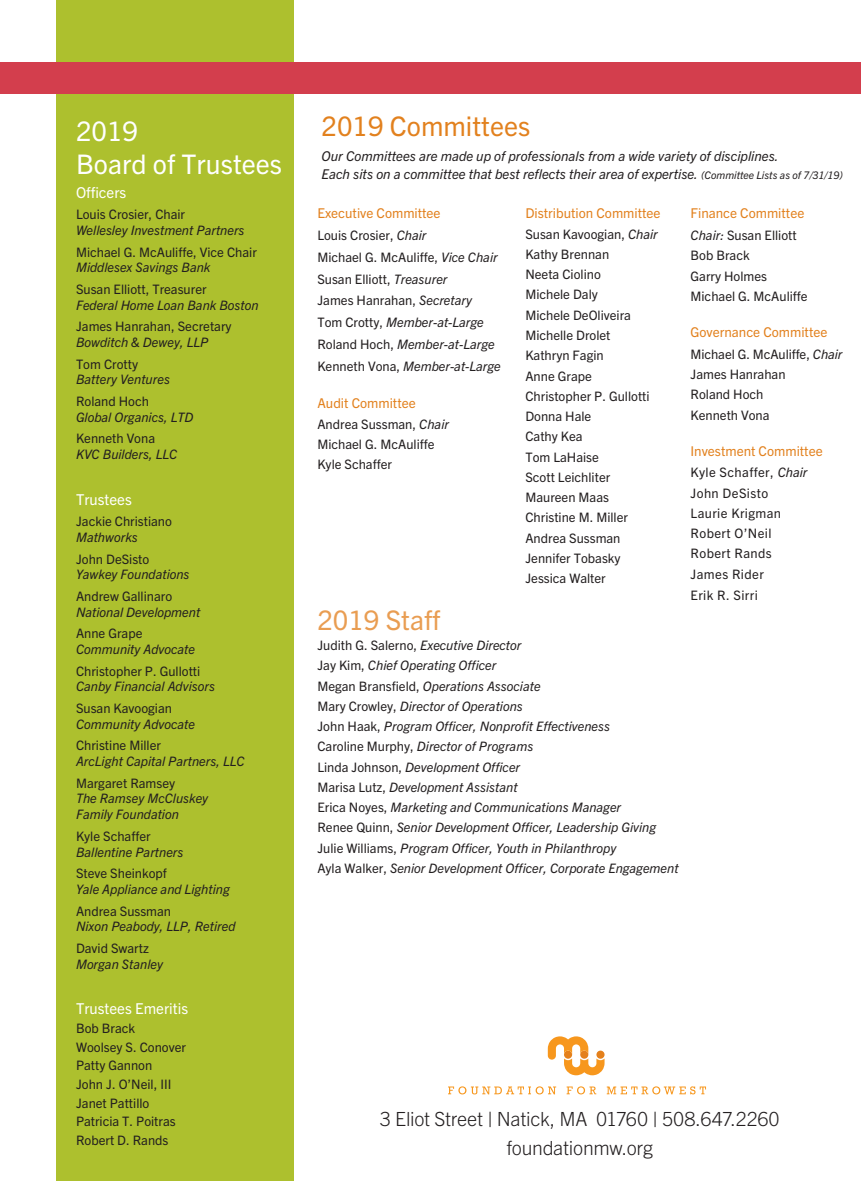
<style>
.page{position:relative;width:861px;height:1181px;background:#fff}
.page>*{position:absolute;margin:0;border:0;box-sizing:border-box;transform-origin:0 0}
.t1{font:27px/32.4px "Trade Gothic Next LT Pro";color:#fff}
.t2{font:27px "Trade Gothic Next LT Pro";color:#e2811e}
.t3{font:27px "Trade Gothic Next LT Pro";color:#e99d52}
.t4{font:300 19.5px/29px "Trade Gothic Next LT Pro";letter-spacing:-.015em;color:#231f20;text-align:center}
.t5{font:15px "Trade Gothic Next LT Pro";color:#fff}
.t6{font:italic 13.5px/18px "Trade Gothic Next LT Pro";color:#231f20}
.t7{font:13.5px "Trade Gothic Next LT Pro";color:#e2811e}
.t8{font:13.05px/20.2px "Trade Gothic Next LT Pro";color:#231f20}
.t9{font:italic 13.05px/20.2px "Trade Gothic Next LT Pro";color:#231f20}
.t10{font:13.05px/20.4px "Trade Gothic Next LT Pro";letter-spacing:.03em;color:#231f20}
.s1{font-size:10.5px}
.s2{font-style:italic}
.s3{font-style:normal}
</style>
<div class="page">
<div style="left:56px;top:0;width:238px;height:1180px;background:#adc02e"></div>
<hr style="left:860px;top:0;width:1px;height:335px;background:#adc02e">
<hr style="left:860px;top:0;width:1px;height:239px;background:#f89b33">
<div style="left:0;top:62px;width:860px;height:31px;background:#d33e4d"></div>
<svg style="left:448px;top:1086px;width:108px;height:8px"></svg>
<svg style="left:566px;top:1086px;width:30px;height:8px"></svg>
<svg style="left:606px;top:1086px;width:99px;height:8px"></svg>
<svg style="left:547px;top:1036px;width:57px;height:39px"></svg>
<h1 class="t1" style="left:76px;top:113px;width:207px">2019<br>Board of Trustees</h1>
<p class="t5" style="left:76px;top:182px;width:52px">Officers</p>
<p class="t8" style="left:76px;top:203px;width:111px">Louis Crosier, Chair</p>
<p class="t9" style="left:76px;top:219px;width:170px">Wellesley Investment Partners</p>
<p class="t8" style="left:76px;top:241px;width:182px">Michael G. McAuliffe, Vice Chair</p>
<p class="t9" style="left:76px;top:256px;width:136px">Middlesex Savings Bank</p>
<p class="t8" style="left:76px;top:278px;width:132px">Susan Elliott, Treasurer</p>
<p class="t9" style="left:76px;top:294px;width:184px">Federal Home Loan Bank Boston</p>
<p class="t8" style="left:76px;top:315px;width:157px">James Hanrahan, Secretary</p>
<p class="t9" style="left:76px;top:331px;width:134px">Bowditch &amp; Dewey, LLP</p>
<p class="t8" style="left:76px;top:353px;width:64px">Tom Crotty</p>
<p class="t9" style="left:76px;top:368px;width:95px">Battery Ventures</p>
<p class="t8" style="left:76px;top:390px;width:74px">Roland Hoch</p>
<p class="t9" style="left:76px;top:406px;width:119px">Global Organics, LTD</p>
<p class="t8" style="left:76px;top:427px;width:80px">Kenneth Vona</p>
<p class="t9" style="left:76px;top:443px;width:103px">KVC Builders, LLC</p>
<p class="t5" style="left:76px;top:488px;width:57px">Trustees</p>
<p class="t8" style="left:76px;top:510px;width:97px">Jackie Christiano</p>
<p class="t9" style="left:76px;top:526px;width:63px">Mathworks</p>
<p class="t8" style="left:76px;top:548px;width:75px">John DeSisto</p>
<p class="t9" style="left:76px;top:563px;width:115px">Yawkey Foundations</p>
<p class="t8" style="left:76px;top:585px;width:98px">Andrew Gallinaro</p>
<p class="t9" style="left:76px;top:601px;width:126px">National Development</p>
<p class="t8" style="left:76px;top:622px;width:68px">Anne Grape</p>
<p class="t9" style="left:76px;top:638px;width:120px">Community Advocate</p>
<p class="t8" style="left:76px;top:660px;width:126px">Christopher P. Gullotti</p>
<p class="t9" style="left:76px;top:675px;width:140px">Canby Financial Advisors</p>
<p class="t8" style="left:76px;top:697px;width:97px">Susan Kavoogian</p>
<p class="t9" style="left:76px;top:713px;width:120px">Community Advocate</p>
<p class="t8" style="left:76px;top:734px;width:86px">Christine Miller</p>
<p class="t9" style="left:76px;top:750px;width:170px">ArcLight Capital Partners, LLC</p>
<p class="t8" style="left:76px;top:772px;width:101px">Margaret Ramsey</p>
<p class="t9" style="left:76px;top:790px;width:134px;line-height:15.6px">The Ramsey McCluskey<br>Family Foundation</p>
<p class="t8" style="left:76px;top:824px;width:76px">Kyle Schaffer</p>
<p class="t9" style="left:76px;top:840px;width:109px">Ballentine Partners</p>
<p class="t8" style="left:76px;top:862px;width:92px">Steve Sheinkopf</p>
<p class="t9" style="left:76px;top:877px;width:155px">Yale Appliance and Lighting</p>
<p class="t8" style="left:76px;top:899px;width:97px">Andrea Sussman</p>
<p class="t9" style="left:76px;top:915px;width:161px">Nixon Peabody, LLP, Retired</p>
<p class="t8" style="left:76px;top:936px;width:74px">David Swartz</p>
<p class="t9" style="left:76px;top:952px;width:88px">Morgan Stanley</p>
<p class="t5" style="left:76px;top:998px;width:113px">Trustees Emeritis</p>
<p class="t8" style="left:76px;top:1017px;width:111px;line-height:18.6px">Bob Brack<br>Woolsey S. Conover<br>Patty Gannon<br>John J. O’Neil, III<br>Janet Pattillo<br>Patricia T. Poitras<br>Robert D. Rands</p>
<h1 class="t2" style="left:321px;top:107px;width:210px">2019 Committees</h1>
<p class="t6" style="left:321px;top:146px;width:522px">Our Committees are made up of professionals from a wide variety of disciplines.<br>Each sits on a committee that best reflects their area of expertise. <span class="s1">(Committee Lists as of 7/31/19)</span></p>
<p class="t7" style="left:690px;top:204px;width:115px">Finance Committee</p>
<p class="t8" style="left:690px;top:224px;width:119px"><span class="s2">Chair:</span> Susan Elliott<br>Bob Brack<br>Garry Holmes<br>Michael G. McAuliffe</p>
<p class="t7" style="left:690px;top:322px;width:138px">Governance Committee</p>
<p class="t8" style="left:690px;top:343px;width:153px">Michael G. McAuliffe, <span class="s2">Chair<br></span>James Hanrahan<br>Roland Hoch<br>Kenneth Vona</p>
<p class="t7" style="left:690px;top:441px;width:134px">Investment Committee</p>
<p class="t10" style="left:690px;top:461px;width:118px">Kyle Schaffer, <span class="s2">Chair<br></span>John DeSisto<br>Laurie Krigman<br>Robert O’Neil<br>Robert Rands<br>James Rider<br>Erik R. Sirri</p>
<p class="t7" style="left:317px;top:204px;width:125px">Executive Committee</p>
<p class="t8" style="left:317px;top:223px;width:185px;line-height:21.9px">Louis Crosier, <span class="s2">Chair<br></span>Michael G. McAuliffe, <span class="s2">Vice Chair<br></span>Susan Elliott, <span class="s2">Treasurer<br></span>James Hanrahan, <span class="s2">Secretary<br></span>Tom Crotty, <span class="s2">Member-at-Large<br></span>Roland Hoch, <span class="s2">Member-at-Large<br></span>Kenneth Vona, <span class="s2">Member-at-Large</span></p>
<p class="t7" style="left:317px;top:394px;width:100px">Audit Committee</p>
<p class="t8" style="left:317px;top:412px;width:133px">Andrea Sussman, <span class="s2">Chair<br></span>Michael G. McAuliffe<br>Kyle Schaffer</p>
<p class="t7" style="left:525px;top:204px;width:137px">Distribution Committee</p>
<p class="t8" style="left:525px;top:223px;width:134px">Susan Kavoogian, <span class="s2">Chair<br></span>Kathy Brennan<br>Neeta Ciolino<br>Michele Daly<br>Michele DeOliveira<br>Michelle Drolet<br>Kathryn Fagin<br>Anne Grape<br>Christopher P. Gullotti<br>Donna Hale<br>Cathy Kea<br>Tom LaHaise<br>Scott Leichliter<br>Maureen Maas<br>Christine M. Miller<br>Andrea Sussman<br>Jennifer Tobasky<br>Jessica Walter</p>
<h1 class="t3" style="left:317px;top:601px;width:124px">2019 Staff</h1>
<p class="t9" style="left:317px;top:634px;width:362px"><span class="s3">Judith G. Salerno,</span> Executive Director<br><span class="s3">Jay Kim,</span> Chief Operating Officer<br><span class="s3">Megan Bransfield,</span> Operations Associate<br><span class="s3">Mary Crowley,</span> Director of Operations<br><span class="s3">John Haak,</span> Program Officer, Nonprofit Effectiveness<br><span class="s3">Caroline Murphy,</span> Director of Programs<br><span class="s3">Linda Johnson,</span> Development Officer<br><span class="s3">Marisa Lutz,</span> Development Assistant<br><span class="s3">Erica Noyes,</span> Marketing and Communications Manager<br><span class="s3">Renee Quinn,</span> Senior Development Officer, Leadership Giving <span class="s3">Julie Williams,</span> Program Officer, Youth in Philanthropy<br><span class="s3">Ayla Walker,</span> Senior Development Officer, Corporate Engagement</p>
<h2 class="t4" style="left:379px;top:1103px;width:401px">3 Eliot Street | Natick, MA 01760 | 508.647.2260 foundationmw.org</h2>
</div>
